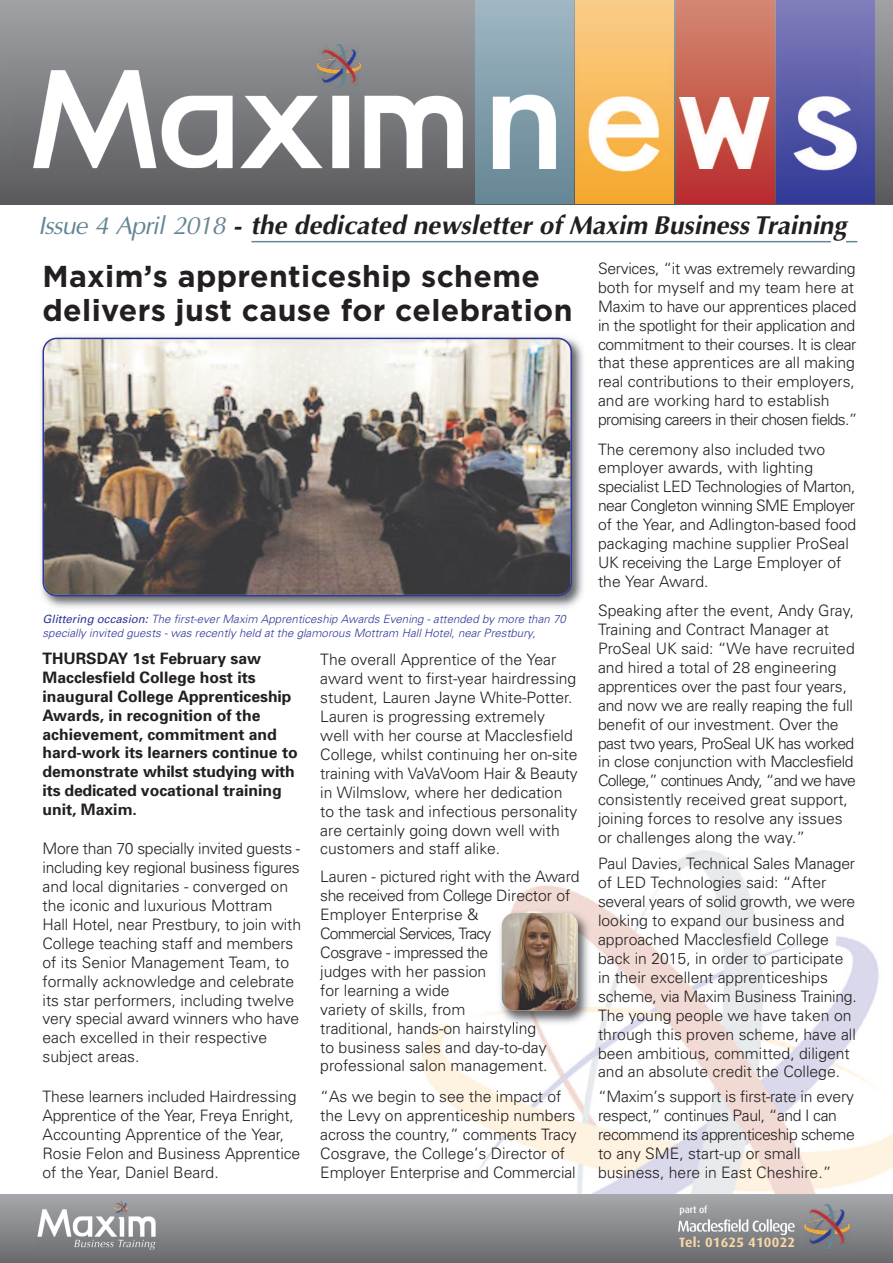
<style>
.page{position:relative;width:893px;height:1263px;background:#fff}
.page>*{position:absolute;margin:0;border:0;box-sizing:border-box;transform-origin:0 0}
.t1{font:700 30.15px/34.5px "Gotham";letter-spacing:.01em;color:#231f20}
.t2{font:italic 700 25.95px "Optima";letter-spacing:.005em;color:#231f20}
.t3{font:300 15.75px/18.9px "Univers";color:#231f20}
.t4{font:700 15.75px/18.9px "Univers";color:#231f20}
.t5{font:700 13.5px "Dax";letter-spacing:.02em;color:#fbd7a5}
.t6{font:italic 300 11.4px/13.5px "Univers";letter-spacing:.005em;color:#2e3896}
.t7{font:500 9.75px "Dax";color:#fff}
.s1{font-weight:400;font-size:25.2px;color:#658694}
.s2{font-weight:400}
</style>
<div class="page">
<img style="left:385px;top:850px;width:508px;height:345px">
<div style="left:0;top:1195px;width:893px;height:68px;background:linear-gradient(to bottom,#a6a8ab,#696b6e)"></div>
<div style="left:0;top:0;width:893px;height:204px;background:linear-gradient(to bottom,#a0a1a5,#5c595e)"></div>
<img style="left:318px;top:45px;width:43px;height:13px">
<img style="left:679px;top:1208px;width:119px;height:39px">
<img style="left:37px;top:1204px;width:122px;height:46px">
<hr style="left:251px;top:241px;width:580px;height:1px;background:#658694">
<div style="left:475px;top:0;width:98px;height:203px;background:linear-gradient(to bottom,#a0b7c4,#668695)"></div>
<img style="left:13px;top:58px;width:456px;height:110px">
<img style="left:483px;top:49px;width:78px;height:120px">
<div style="left:576px;top:0;width:98px;height:203px;background:linear-gradient(to bottom,#facc8b,#f4a82d)"></div>
<img style="left:582px;top:49px;width:86px;height:123px">
<div style="left:676px;top:0;width:98px;height:203px;background:linear-gradient(to bottom,#d38a70,#ba2f2e)"></div>
<img style="left:679px;top:98px;width:91px;height:70px">
<div style="left:776px;top:0;width:98px;height:203px;background:linear-gradient(to bottom,#827dbb,#313a96)"></div>
<img style="left:782px;top:49px;width:78px;height:122px">
<img style="left:805px;top:1204px;width:44px;height:46px">
<svg style="left:115px;top:1202px;width:13px;height:2px"></svg>
<img style="left:115px;top:1204px;width:13px;height:15px">
<img style="left:41px;top:341px;width:542px;height:267px">
<img style="left:43px;top:338px;width:529px;height:258px">
<img style="left:495px;top:907px;width:99px;height:120px">
<img style="left:502px;top:913px;width:76px;height:97px;border-radius:13px">
<h2 class="t2" style="left:38px;top:210px;width:810px"><span class="s1">Issue 4 April 2018</span> - the dedicated newsletter of Maxim Business Training</h2>
<h1 class="t1" style="left:42px;top:261px;width:532px">Maxim’s apprenticeship scheme delivers just cause for celebration</h1>
<p class="t6" style="left:43px;top:613px;width:525px"><span class="s2">Glittering occasion:</span> The first-ever Maxim Apprenticeship Awards Evening - attended by more than 70 specially invited guests - was recently held at the glamorous Mottram Hall Hotel, near Prestbury,</p>
<p class="t4" style="left:43px;top:650px;width:257px">THURSDAY 1st February saw<br>Macclesfield College host its inaugural College Apprenticeship<br>Awards, in recognition of the achievement, commitment and hard-work its learners continue to demonstrate whilst studying with its dedicated vocational training unit, Maxim.</p>
<p class="t3" style="left:43px;top:841px;width:260px">More than 70 specially invited guests - including key regional business figures and local dignitaries - converged on the iconic and luxurious Mottram Hall Hotel, near Prestbury, to join with College teaching staff and members of its Senior Management Team, to formally acknowledge and celebrate its star performers, including twelve very special award winners who have each excelled in their respective subject areas.</p>
<p class="t3" style="left:43px;top:1088px;width:259px">These learners included Hairdressing Apprentice of the Year, Freya Enright, Accounting Apprentice of the Year, Rosie Felon and Business Apprentice of the Year, Daniel Beard.</p>
<p class="t3" style="left:320px;top:652px;width:259px">The overall Apprentice of the Year award went to first-year hairdressing student, Lauren Jayne White-Potter.<br>Lauren is progressing extremely<br>well with her course at Macclesfield College, whilst continuing her on-site training with VaVaVoom Hair &amp; Beauty in Wilmslow, where her dedication to the task and infectious personality are certainly going down well with customers and staff alike.</p>
<p class="t3" style="left:320px;top:869px;width:261px">Lauren - pictured right with the Award she received from College Director of<br>Employer Enterprise &amp;<br>Commercial Services, Tracy<br>Cosgrave - impressed the<br>judges with her passion<br>for learning a wide<br>variety of skills, from<br>traditional, hands-on hairstyling<br>to business sales and day-to-day professional salon management.</p>
<p class="t3" style="left:320px;top:1070px;width:258px">`<br>“As we begin to see the impact of the Levy on apprenticeship numbers across the country,” comments Tracy<br>Cosgrave, the College’s Director of<br>Employer Enterprise and Commercial</p>
<p class="t3" style="left:598px;top:260px;width:261px">Services, “it was extremely rewarding both for myself and my team here at Maxim to have our apprentices placed in the spotlight for their application and commitment to their courses. It is clear that these apprentices are all making real contributions to their employers, and are working hard to establish promising careers in their chosen fields.”</p>
<p class="t3" style="left:598px;top:441px;width:260px">The ceremony also included two employer awards, with lighting specialist LED Technologies of Marton, near Congleton winning SME Employer of the Year, and Adlington-based food packaging machine supplier ProSeal<br>UK receiving the Large Employer of the Year Award.</p>
<p class="t3" style="left:598px;top:603px;width:259px">Speaking after the event, Andy Gray, Training and Contract Manager at ProSeal UK said: “We have recruited and hired a total of 28 engineering apprentices over the past four years, and now we are really reaping the full benefit of our investment. Over the past two years, ProSeal UK has worked in close conjunction with Macclesfield College,” continues Andy, “and we have consistently received great support, joining forces to resolve any issues or challenges along the way.”</p>
<p class="t3" style="left:598px;top:856px;width:260px">Paul Davies, Technical Sales Manager of LED Technologies said: “After several years of solid growth, we were looking to expand our business and approached Macclesfield College back in 2015, in order to participate in their excellent apprenticeships scheme, via Maxim Business Training.<br>The young people we have taken on through this proven scheme, have all been ambitious, committed, diligent and an absolute credit the College.</p>
<p class="t3" style="left:598px;top:1089px;width:258px">“Maxim’s support is first-rate in every respect,” continues Paul, “and I can recommend its apprenticeship scheme to any SME, start-up or small business, here in East Cheshire.”</p>
<p class="t7" style="left:679px;top:1205px;width:30px">part of</p>
<p class="t5" style="left:679px;top:1236px;width:117px">Tel: 01625 410022</p>
</div>
